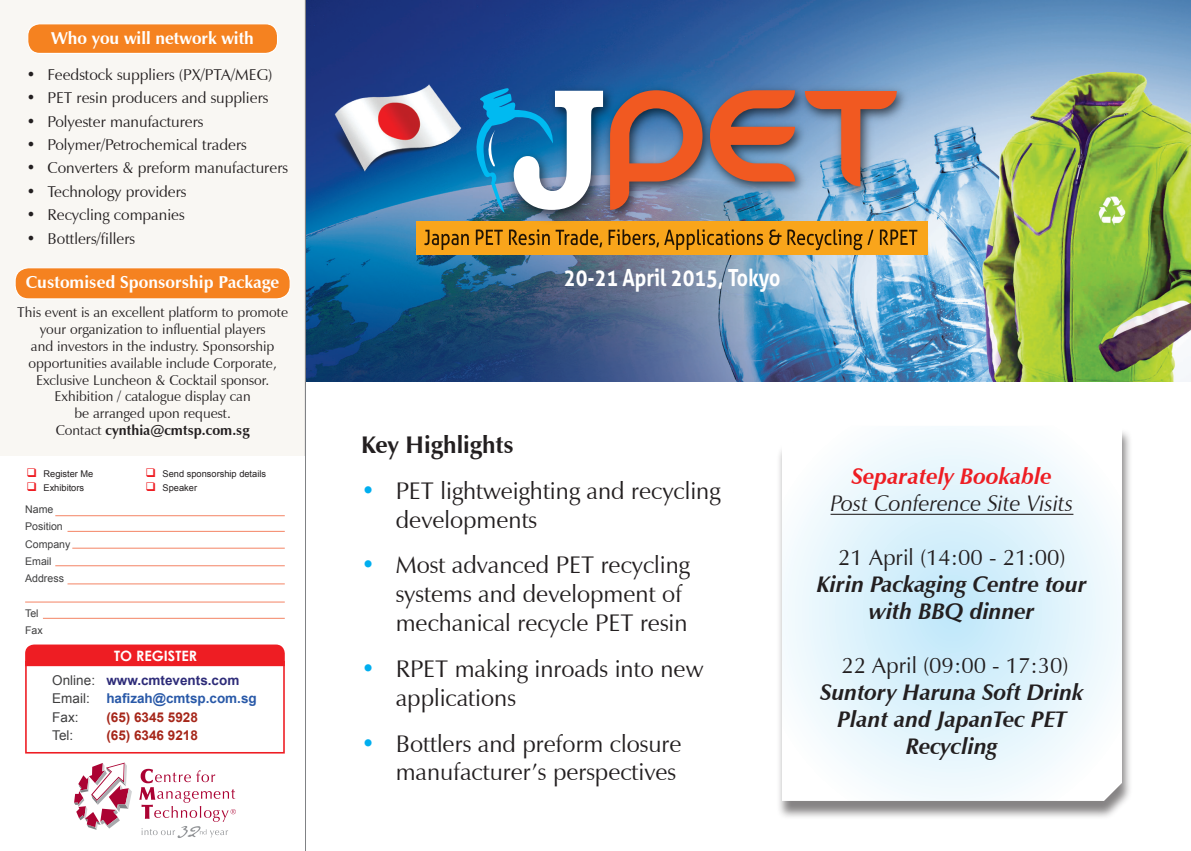
<style>
.page{position:relative;width:1191px;height:851px;background:#fff}
.page>*{position:absolute;margin:0;border:0;box-sizing:border-box;transform-origin:0 0}
.t1{font:24px/28.8px "Zapf Humanist 601 BT";color:#231f20}
.t2{font:700 24px "Zapf Humanist 601 BT";color:#231f20}
.t3{font:700 23.55px "Aller";color:#fff;scale:.83 1}
.t4{font:italic 700 22.5px/27px "Zapf Humanist 601 BT";color:#231f20;text-align:center}
.t5{font:22.5px "Zapf Humanist 601 BT";color:#231f20}
.t6{font:italic 22.5px "Zapf Humanist 601 BT";color:#231f20}
.t7{font:italic 700 22.5px "Zapf Humanist 601 BT";color:#ee1d23}
.t8{font:700 17.1px "Zapf Humanist 601 BT";color:#fff}
.t9{font:15.6px "Zapf Humanist 601 BT";color:#231f20}
.t10{font:700 14.25px "Century Gothic";color:#fff}
.t11{font:14.1px/16.8px "Zapf Humanist 601 BT";color:#231f20;text-align:center}
.t12{font:700 14.1px "Zapf Humanist 601 BT";color:#231f20}
.t13{font:700 13.5px "Arial";color:#2959a8}
.t14{font:700 13.5px "Arial";color:#2e2c79}
.t15{font:700 13.5px "Arial";color:#a6271a}
.t16{font:13.5px "Arial";color:#3e3e3f}
.t17{font:10.65px/17.2px "Arial";color:#3e3e3f}
.t18{font:9.3px "Arial";color:#231f20}
.s1{font-weight:400}
.s2{color:#ee1d23}
.s3{font-weight:400;color:#3e3e3f}
.s4{color:#00aeef}
</style>
<div class="page">
<img style="left:306px;top:0;width:885px;height:381px">
<div style="left:0;top:0;width:306px;height:850px;background:#f9f7f3"></div>
<div style="left:0;top:457px;width:304px;height:393px;background:#fff"></div>
<hr style="left:55px;top:515px;width:230px;height:1px;background:#f48465">
<hr style="left:68px;top:531px;width:217px;height:1px;background:#f48465">
<hr style="left:72px;top:548px;width:213px;height:1px;background:#f48465">
<hr style="left:55px;top:565px;width:230px;height:1px;background:#f48465">
<hr style="left:68px;top:583px;width:217px;height:1px;background:#f48465">
<hr style="left:25px;top:601px;width:260px;height:1px;background:#f48465">
<hr style="left:43px;top:618px;width:242px;height:1px;background:#f48465">
<div style="left:25px;top:660px;width:260px;height:93px;border:2px solid #ee1d23"></div>
<div style="left:25px;top:644px;width:260px;height:22px;background:#ee1d23"></div>
<svg style="left:74px;top:762px;width:58px;height:67px"></svg>
<svg style="left:139px;top:768px;width:97px;height:69px"></svg>
<div style="left:28px;top:24px;width:249px;height:29px;background:#f58220;border-radius:12px"></div>
<div style="left:27px;top:23px;width:251px;height:31px;border:1px solid #fff;border-radius:12px"></div>
<div style="left:15px;top:268px;width:275px;height:31px;background:#f58220;border-radius:14px"></div>
<div style="left:15px;top:267px;width:276px;height:32px;border:1px solid #fff;border-radius:14px"></div>
<div style="left:776px;top:428px;width:357px;height:392px;background:#231f20;opacity:.55"></div>
<svg style="left:782px;top:426px;width:340px;height:374px"></svg>
<hr style="left:830px;top:513px;width:243px;height:1px;background:#231f20">
<div style="left:416px;top:221px;width:512px;height:33px;background:#f9a51b"></div>
<img style="left:502px;top:80px;width:411px;height:141px">
<img style="left:470px;top:88px;width:133px;height:125px">
<svg style="left:610px;top:90px;width:92px;height:120px;background:#9f6b67"></svg>
<svg style="left:710px;top:90px;width:85px;height:91px;background:#b06757"></svg>
<svg style="left:805px;top:91px;width:91px;height:95px;background:#a48b8e"></svg>
<svg style="left:424px;top:230px;width:45px;height:20px"></svg>
<svg style="left:476px;top:229px;width:27px;height:16px"></svg>
<svg style="left:509px;top:229px;width:93px;height:18px"></svg>
<svg style="left:608px;top:229px;width:155px;height:21px"></svg>
<svg style="left:769px;top:229px;width:12px;height:16px"></svg>
<svg style="left:787px;top:229px;width:86px;height:21px"></svg>
<svg style="left:880px;top:229px;width:37px;height:16px"></svg>
<img style="left:326px;top:72px;width:150px;height:111px">
<p class="t8" style="left:51px;top:28px;width:204px">Who you will network with</p>
<p class="t9" style="left:27px;top:65px;width:247px">• Feedstock suppliers (PX/PTA/MEG)</p>
<p class="t9" style="left:27px;top:88px;width:243px">• PET resin producers and suppliers</p>
<p class="t9" style="left:27px;top:111px;width:178px">• Polyester manufacturers</p>
<p class="t9" style="left:27px;top:135px;width:222px">• Polymer/Petrochemical traders</p>
<p class="t9" style="left:27px;top:158px;width:263px">• Converters &amp; preform manufacturers</p>
<p class="t9" style="left:27px;top:182px;width:161px">• Technology providers</p>
<p class="t9" style="left:27px;top:205px;width:160px">• Recycling companies</p>
<p class="t9" style="left:27px;top:228px;width:110px">• Bottlers/fillers</p>
<p class="t8" style="left:26px;top:271px;width:255px">Customised Sponsorship Package</p>
<p class="t11" style="left:17px;top:304px;width:272px">This event is an excellent platform to promote your organization to influential players<br>and investors in the industry. Sponsorship opportunities available include Corporate, Exclusive Luncheon &amp; Cocktail sponsor.</p>
<p class="t11" style="left:55px;top:388px;width:198px">Exhibition / catalogue display can</p>
<p class="t11" style="left:74px;top:405px;width:158px">be arranged upon request.</p>
<p class="t12" style="left:56px;top:421px;width:195px"><span class="s1">Contact</span> cynthia@cmtsp.com.sg</p>
<p class="t18" style="left:26px;top:467px;width:68px"><span class="s2">❑</span> Register Me</p>
<p class="t18" style="left:146px;top:467px;width:122px"><span class="s2">❑</span> Send sponsorship details</p>
<p class="t18" style="left:26px;top:481px;width:59px"><span class="s2">❑</span> Exhibitors</p>
<p class="t18" style="left:146px;top:481px;width:53px"><span class="s2">❑</span> Speaker</p>
<p class="t17" style="left:25px;top:501px;width:30px">Name</p>
<p class="t17" style="left:25px;top:518px;width:39px">Position</p>
<p class="t17" style="left:25px;top:535px;width:47px">Company</p>
<p class="t17" style="left:25px;top:552px;width:28px">Email</p>
<p class="t17" style="left:25px;top:569px;width:40px">Address</p>
<p class="t17" style="left:25px;top:604px;width:19px">Tel<br>Fax</p>
<p class="t10" style="left:114px;top:645px;width:84px">TO REGISTER</p>
<p class="t14" style="left:52px;top:671px;width:189px"><span class="s3">Online:</span> www.cmtevents.com</p>
<p class="t13" style="left:52px;top:689px;width:206px"><span class="s3">Email:</span> hafizah@cmtsp.com.sg</p>
<p class="t16" style="left:52px;top:707px;width:28px">Fax:</p>
<p class="t15" style="left:106px;top:707px;width:93px">(65) 6345 5928</p>
<p class="t16" style="left:52px;top:726px;width:23px">Tel:</p>
<p class="t15" style="left:106px;top:726px;width:93px">(65) 6346 9218</p>
<p class="t3" style="left:564px;top:263px;width:262px">20-21 April 2015, Tokyo</p>
<p class="t2" style="left:361px;top:430px;width:154px">Key Highlights</p>
<p class="t1" style="left:396px;top:476px;width:326px;text-indent:-34px"><span class="s4">•</span> PET lightweighting and recycling developments</p>
<p class="t1" style="left:396px;top:550px;width:295px;text-indent:-34px"><span class="s4">•</span> Most advanced PET recycling systems and development of mechanical recycle PET resin</p>
<p class="t1" style="left:396px;top:654px;width:309px;text-indent:-34px"><span class="s4">•</span> RPET making inroads into new applications</p>
<p class="t1" style="left:361px;top:728px;width:322px;text-align:right"><span class="s4">•</span> Bottlers and preform closure manufacturer’s perspectives</p>
<p class="t7" style="left:852px;top:462px;width:201px">Separately Bookable</p>
<p class="t6" style="left:830px;top:489px;width:244px">Post Conference Site Visits</p>
<p class="t5" style="left:838px;top:543px;width:229px">21 April (14:00 - 21:00)</p>
<p class="t4" style="left:817px;top:571px;width:271px">Kirin Packaging Centre tour with BBQ dinner</p>
<p class="t5" style="left:841px;top:651px;width:229px">22 April (09:00 - 17:30)</p>
<p class="t4" style="left:820px;top:679px;width:264px">Suntory Haruna Soft Drink<br>Plant and JapanTec PET<br>Recycling</p>
</div>
